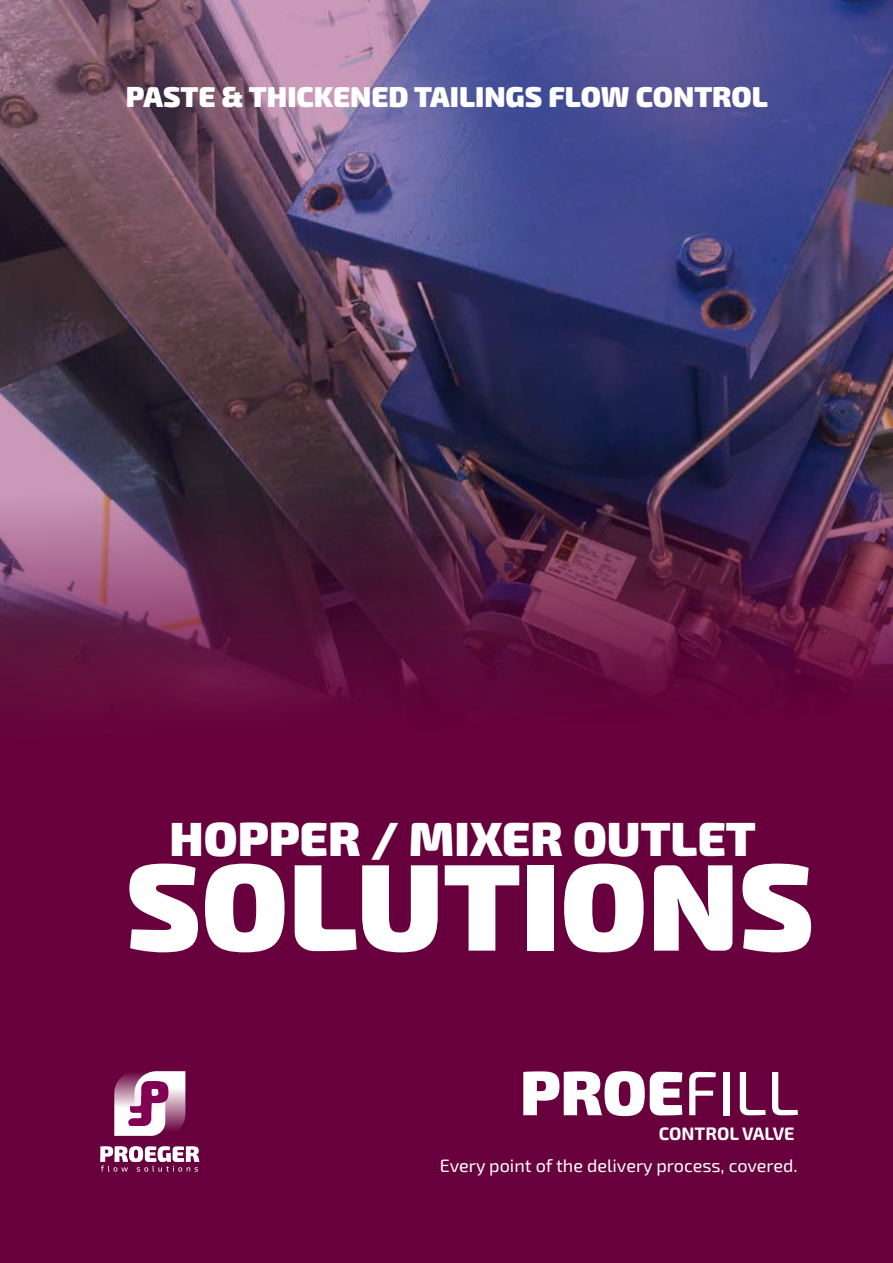
<style>
.page{position:relative;width:893px;height:1263px;background:#fff}
.page>*{position:absolute;margin:0;border:0;box-sizing:border-box;transform-origin:0 0}
.t1{font:900 123.6px "Exo 2";color:#fff}
.t2{font:900 62.55px "Exo 2";color:#fff}
.t3{font:900 48px "Exo 2";color:#fff}
.t4{font:900 28.8px "Exo 2";color:#fff}
.t5{font:18px "Exo 2";color:#fff}
.t6{font:700 18px "Exo 2";color:#fff}
.s1{font-weight:500}
</style>
<div class="page">
<img style="left:0;top:0;width:893px;height:1263px">
<svg style="left:100px;top:1146px;width:99px;height:25px"></svg>
<svg style="left:114px;top:1071px;width:71px;height:65px"></svg>
<h3 class="t4" style="left:126px;top:79px;width:644px">PASTE &amp; THICKENED TAILINGS FLOW CONTROL</h3>
<h3 class="t3" style="left:170px;top:810px;width:588px">HOPPER / MIXER OUTLET</h3>
<h1 class="t1" style="left:126px;top:831px;width:690px">SOLUTIONS</h1>
<h2 class="t2" style="left:520px;top:1055px;width:281px">PROE<span class="s1">FILL</span></h2>
<p class="t6" style="left:659px;top:1122px;width:137px">CONTROL VALVE</p>
<p class="t5" style="left:440px;top:1155px;width:359px">Every point of the delivery process, covered.</p>
</div>
